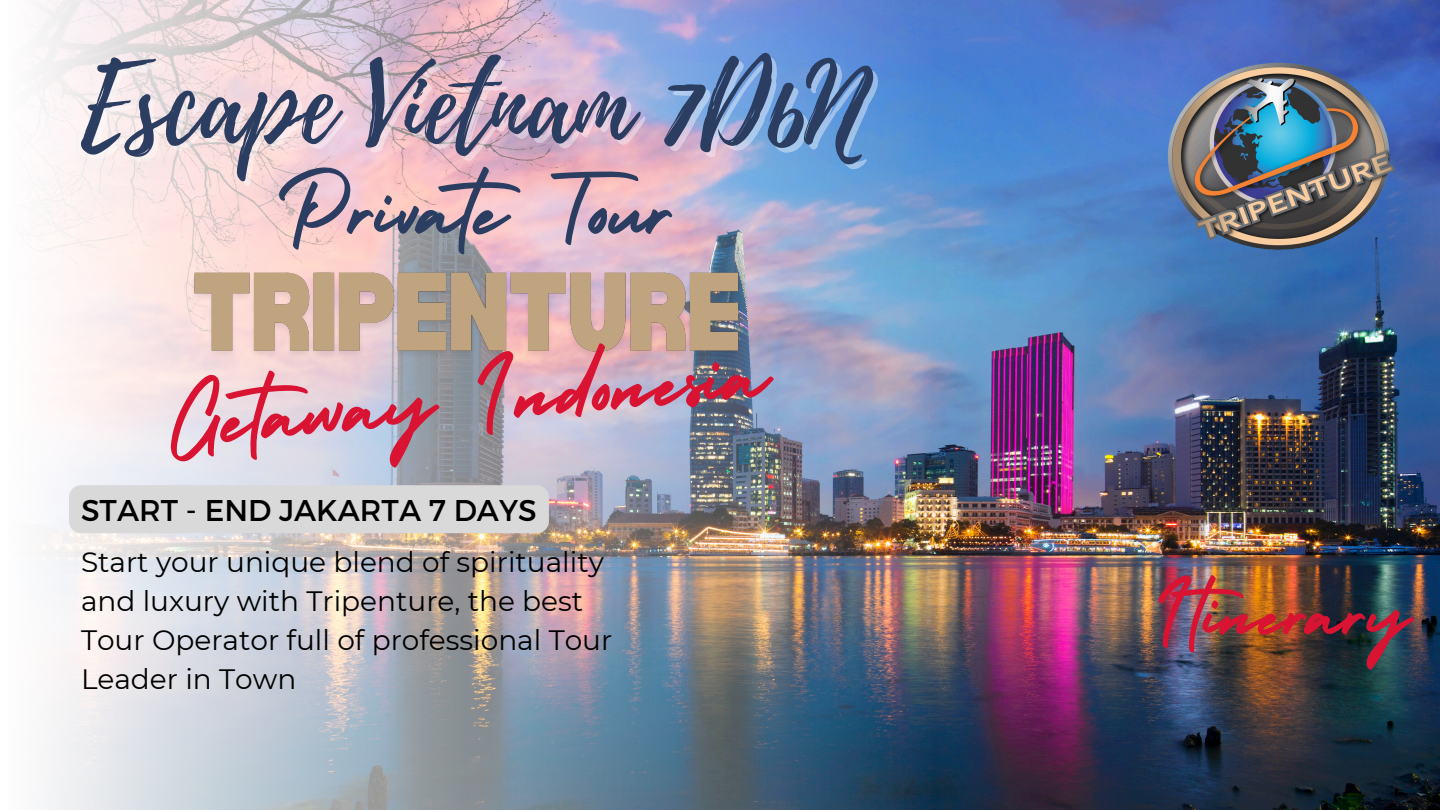
<style>
.page{position:relative;width:1440px;height:810px;background:#fff}
.page>*{position:absolute;margin:0;border:0;box-sizing:border-box;transform-origin:0 0}
.t1{font:107.7px "Playlist Script";color:#2b3d60}
.t2{font:106.9px "Holiday";color:#d91332}
.t3{font:106.8px "Holiday";color:#2b3d60}
.t4{font:94.3px "Holiday";color:#d91332}
.t5{font:30px "Montserrat";color:#000}
.t6{font:28px/39px "Montserrat";color:#000}
</style>
<div class="page">
<img style="left:933px;top:0;width:507px;height:810px">
<img style="left:41px;top:0;width:892px;height:810px">
<img style="left:1163px;top:45px;width:241px;height:217px">
<img style="left:185px;top:249px;width:563px;height:117px">
<div style="left:69px;top:485px;width:480px;height:48px;background:#d9d9d9;border-radius:12px"></div>
<h2 class="t1" style="left:81px;top:28px;width:786px">Escape Vietnam 7D6N</h2>
<p class="t3" style="left:276px;top:127px;width:403px">Private Tour</p>
<p class="t2" style="left:158px;top:341px;width:607px;rotate:-5deg">Getaway Indonesia</p>
<h2 class="t5" style="left:81px;top:491px;width:457px">START - END JAKARTA 7 DAYS</h2>
<h2 class="t6" style="left:81px;top:543px;width:533px">Start your unique blend of spirituality and luxury with Tripenture, the best<br>Tour Operator full of professional Tour<br>Leader in Town</h2>
<h4 class="t4" style="left:1155px;top:540px;width:257px">Itinerary</h4>
</div>
